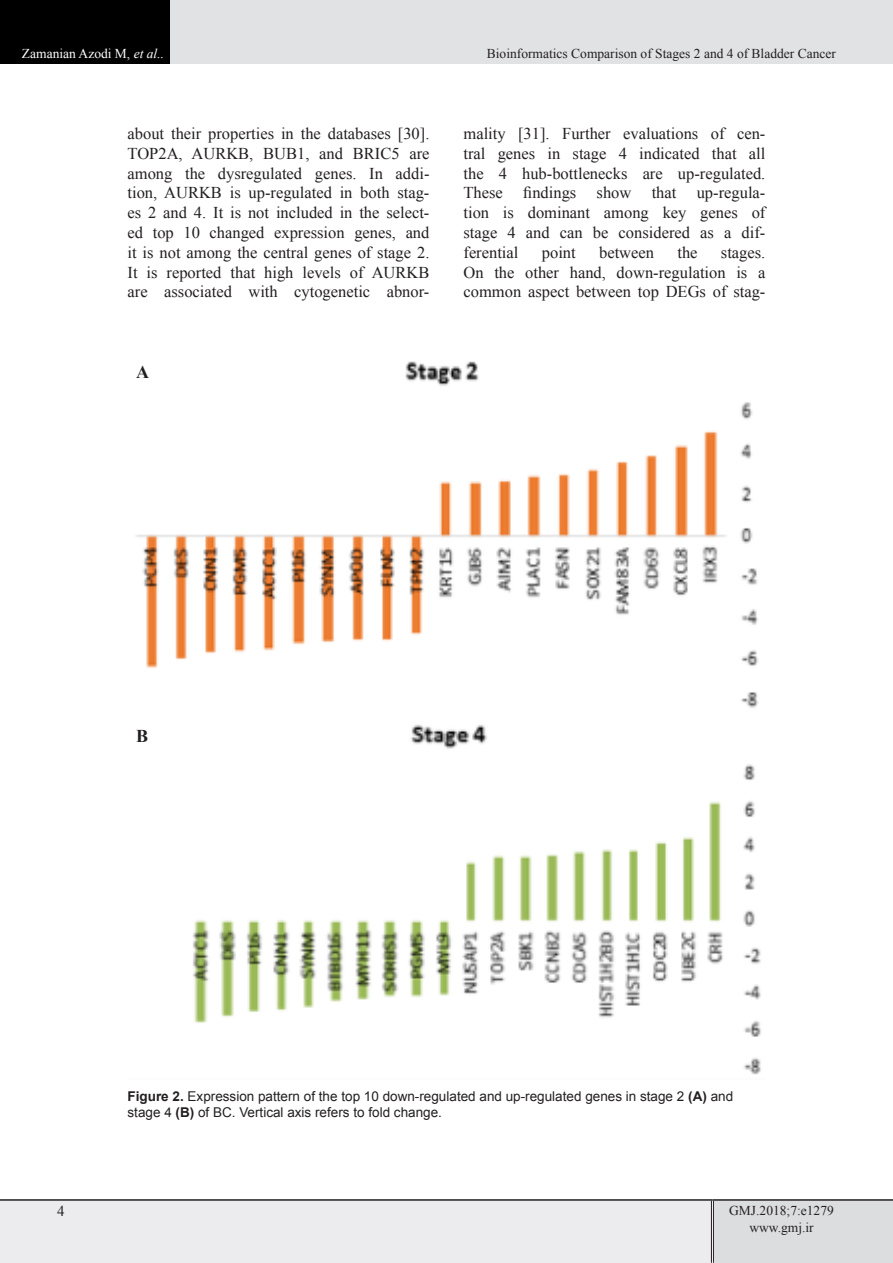
<style>
.page{position:relative;width:893px;height:1263px;background:#fff}
.page>*{position:absolute;margin:0;border:0;box-sizing:border-box;transform-origin:0 0}
.t1{font:700 18px "Times New Roman";color:#231f20}
.t2{font:16.5px/19.8px "Times New Roman";color:#231f20;text-align:justify}
.t3{font:15px "Times New Roman";color:#231f20}
.t4{font:13.5px/16.2px "Arial";color:#231f20}
.t5{font:13.5px/16.2px "Times New Roman";color:#231f20;text-align:center}
.t6{font:13.5px "Times New Roman";color:#fff}
.s1{font-style:italic}
.s2{font-weight:700}
</style>
<div class="page">
<div style="left:0;top:0;width:170px;height:64px;background:#000"></div>
<div style="left:170px;top:0;width:723px;height:64px;background:#e1e2e4"></div>
<div style="left:0;top:1200px;width:712px;height:63px;background:#ececee"></div>
<div style="left:712px;top:1200px;width:181px;height:63px;background:#dcdddf"></div>
<hr style="left:711px;top:1201px;width:3px;height:62px;background:#fff">
<hr style="left:711px;top:1201px;width:1px;height:62px;background:#231f20">
<hr style="left:713px;top:1201px;width:1px;height:62px;background:#231f20">
<hr style="left:0;top:1199px;width:712px;height:2px;background:#231f20">
<hr style="left:712px;top:1199px;width:181px;height:2px;background:#231f20">
<img style="left:136px;top:361px;width:623px;height:347px">
<img style="left:193px;top:724px;width:568px;height:351px">
<p class="t6" style="left:22px;top:44px;width:144px">Zamanian Azodi M, <span class="s1">et al..</span></p>
<p class="t5" style="left:487px;top:45px;width:351px">Bioinformatics Comparison of Stages 2 and 4 of Bladder Cancer</p>
<p class="t2" style="left:128px;top:123px;width:303px">about their properties in the databases [30].<br>TOP2A, AURKB, BUB1, and BRIC5 are among the dysregulated genes. In addi&shy;tion, AURKB is up-regulated in both stag&shy;es 2 and 4. It is not included in the select&shy;ed top 10 changed expression genes, and it is not among the central genes of stage 2.<br>It is reported that high levels of AURKB are associated with cytogenetic abnor-</p>
<p class="t2" style="left:463px;top:123px;width:303px">mality [31]. Further evaluations of cen&shy;tral genes in stage 4 indicated that all the 4 hub-bottlenecks are up-regulated.<br>These findings show that up-regula&shy;tion is dominant among key genes of stage 4 and can be considered as a dif&shy;ferential</p>
<p class="t2" style="left:542px;top:242px;width:35px">point</p>
<p class="t2" style="left:599px;top:242px;width:56px">between</p>
<p class="t2" style="left:677px;top:242px;width:22px">the</p>
<p class="t2" style="left:463px;top:242px;width:303px;text-indent:257px">stages.<br>On the other hand, down-regulation is a common aspect between top DEGs of stag-</p>
<p class="t1" style="left:136px;top:359px;width:14px">A</p>
<p class="t1" style="left:136px;top:722px;width:14px">B</p>
<p class="t4" style="left:128px;top:1088px;width:607px"><span class="s2">Figure 2.</span> Expression pattern of the top 10 down-regulated and up-regulated genes in stage 2 <span class="s2">(A)</span> and stage 4 <span class="s2">(B)</span> of BC. Vertical axis refers to fold change.</p>
<p class="t3" style="left:57px;top:1201px;width:9px">4</p>
<p class="t5" style="left:729px;top:1202px;width:106px">GMJ.2018;7:e1279 www.gmj.ir</p>
</div>
